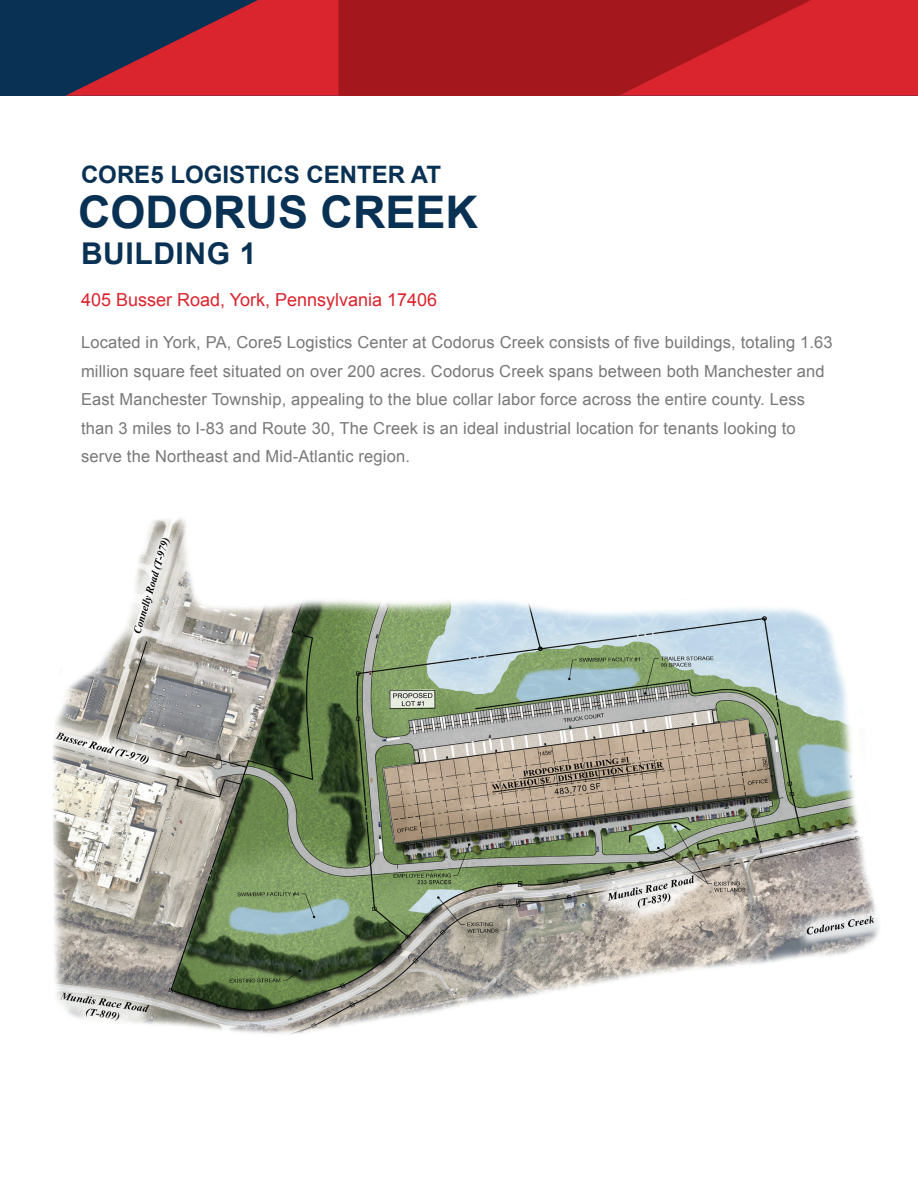
<style>
.page{position:relative;width:918px;height:1188px;background:#fff}
.page>*{position:absolute;margin:0;border:0;box-sizing:border-box;transform-origin:0 0}
.t1{font:700 45px "Arial";color:#093153}
.t2{font:700 30px "Arial";letter-spacing:.02em;color:#093153}
.t3{font:700 24px "Arial";color:#093153}
.t4{font:18px "Arial";color:#da252e}
.t5{font:16.5px/28.5px "Arial";letter-spacing:.01em;color:#787779}
</style>
<div class="page">
<img style="left:52px;top:518px;width:827px;height:517px">
<div style="left:0;top:0;width:918px;height:96px;background:#093153"></div>
<svg style="left:65px;top:0;width:853px;height:96px;fill:#da252e"></svg>
<svg style="left:338px;top:0;width:473px;height:96px;background:#ae191f"></svg>
<p class="t3" style="left:81px;top:159px;width:362px">CORE5 LOGISTICS CENTER AT</p>
<p class="t1" style="left:78px;top:183px;width:402px">CODORUS CREEK</p>
<p class="t2" style="left:81px;top:234px;width:177px">BUILDING 1</p>
<p class="t4" style="left:81px;top:288px;width:358px">405 Busser Road, York, Pennsylvania 17406</p>
<p class="t5" style="left:81px;top:328px;width:753px">Located in York, PA, Core5 Logistics Center at Codorus Creek consists of five buildings, totaling 1.63 million square feet situated on over 200 acres. Codorus Creek spans between both Manchester and East Manchester Township, appealing to the blue collar labor force across the entire county. Less than 3 miles to I-83 and Route 30, The Creek is an ideal industrial location for tenants looking to serve the Northeast and Mid-Atlantic region.</p>
</div>
